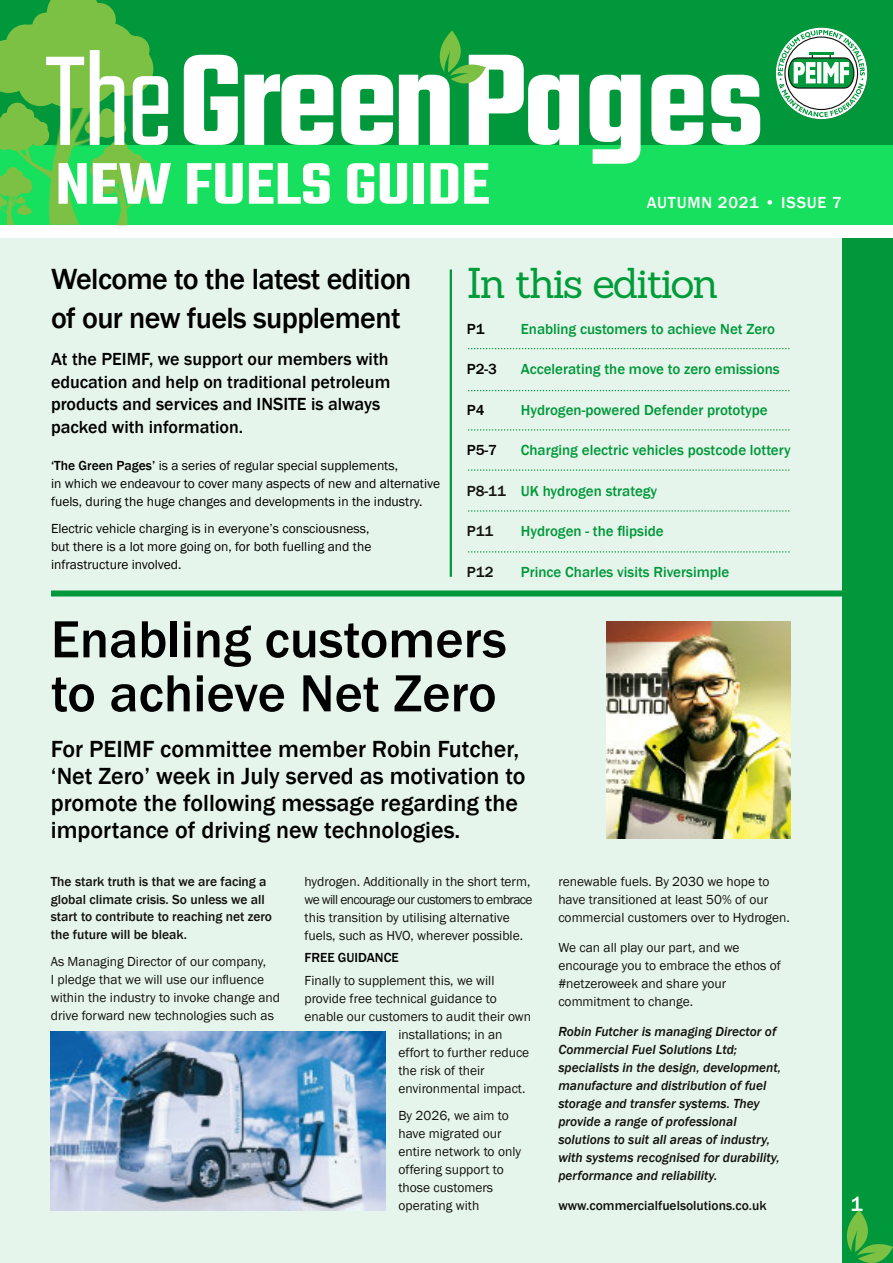
<style>
.page{position:relative;width:893px;height:1263px;background:#e6f5eb}
.page>*{position:absolute;margin:0;border:0;box-sizing:border-box;transform-origin:0 0}
.t1{font:600 141.75px "Teko";letter-spacing:-.005em;color:#fff}
.t2{font:600 63.9px "Teko";color:#fff;scale:1.11 1}
.t3{font:500 54px/54px "Franklin Gothic";color:#000}
.t4{font:42px "Sanchez";letter-spacing:-.055em;color:#009c39}
.t5{font:500 30px/39px "Franklin Gothic";letter-spacing:-.02em;color:#000}
.t6{font:500 24px/27px "Franklin Gothic";color:#000}
.t7{font:500 21px "Franklin Gothic";color:#fff}
.t8{font:500 18px/22.5px "Franklin Gothic";color:#000}
.t9{font:500 16.5px "Franklin Gothic";letter-spacing:.05em;color:#fff}
.t10{font:500 15px "Franklin Gothic";color:#00983a}
.t11{font:500 15px "Franklin Gothic";color:#000}
.t12{font:500 15px "Franklin Gothic";color:#12120d}
.t13{font:13.5px/18px "Franklin Gothic";color:#12120d}
.t14{font:13.5px/18px "Franklin Gothic";color:#000}
.t15{font:italic 500 13.5px/18px "Franklin Gothic";color:#12120d}
.t16{font:500 13.5px/17.7px "Franklin Gothic";color:#12120d}
.t17{font:500 13.5px "Franklin Gothic";color:#000}
.t18{font:10.5px "Franklin Gothic";color:#12120d}
.s1{font-weight:300}
.s2{font-weight:500}
.s3{color:#12120d}
.s4{color:#00983a}
</style>
<div class="page">
<div style="left:0;top:0;width:893px;height:225px;background:#16e05d"></div>
<div style="left:0;top:0;width:893px;height:145px;background:#00983a"></div>
<svg style="left:776px;top:28px;width:91px;height:91px"></svg>
<hr style="left:809px;top:53px;width:24px;height:2px;background:#00983a">
<div style="left:0;top:225px;width:893px;height:13px;background:#fff"></div>
<svg style="left:469px;top:469px;width:321px;height:2px"></svg>
<svg style="left:469px;top:510px;width:321px;height:2px"></svg>
<svg style="left:469px;top:551px;width:321px;height:2px"></svg>
<svg style="left:469px;top:348px;width:321px;height:1px"></svg>
<svg style="left:469px;top:390px;width:321px;height:1px"></svg>
<svg style="left:469px;top:429px;width:321px;height:2px"></svg>
<div style="left:842px;top:238px;width:51px;height:1025px;background:#00983a"></div>
<div style="left:51px;top:590px;width:791px;height:6px;background:#00983a"></div>
<svg style="left:0;top:0;width:153px;height:225px"></svg>
<svg style="left:439px;top:30px;width:47px;height:54px"></svg>
<svg style="left:846px;top:1210px;width:47px;height:53px"></svg>
<hr style="left:450px;top:269px;width:2px;height:308px;background:#00983a">
<img style="left:606px;top:621px;width:184px;height:218px">
<img style="left:50px;top:1031px;width:336px;height:180px">
<h1 class="t1" style="left:45px;top:9px;width:720px"><span class="s1">The</span>GreenPages</h1>
<h2 class="t2" style="left:55px;top:142px;width:393px">NEW FUELS GUIDE</h2>
<p class="t9" style="left:647px;top:196px;width:197px">AUTUMN 2021 • ISSUE 7</p>
<h3 class="t5" style="left:51px;top:261px;width:362px">Welcome to the latest edition of our new fuels supplement</h3>
<h3 class="t8" style="left:51px;top:349px;width:341px">At the PEIMF, we support our members with education and help on traditional petroleum products and services and INSITE is always packed with information.</h3>
<p class="t14" style="left:51px;top:458px;width:391px"><span class="s2">‘The Green Pages’</span> is a series of regular special supplements,<br>in which we endeavour to cover many aspects of new and alternative fuels, during the huge changes and developments in the industry.</p>
<p class="t14" style="left:51px;top:521px;width:322px">Electric vehicle charging is in everyone’s consciousness, but there is a lot more going on, for both fuelling and the infrastructure involved.</p>
<h3 class="t4" style="left:467px;top:267px;width:253px">In this edition</h3>
<p class="t11" style="left:467px;top:323px;width:19px">P1</p>
<p class="t10" style="left:521px;top:323px;width:256px">Enabling customers to achieve Net Zero</p>
<p class="t11" style="left:467px;top:364px;width:32px">P2-3</p>
<p class="t10" style="left:521px;top:364px;width:260px">Accelerating the move to zero emissions</p>
<p class="t11" style="left:467px;top:404px;width:19px">P4</p>
<p class="t10" style="left:521px;top:404px;width:248px">Hydrogen-powered Defender prototype</p>
<p class="t11" style="left:467px;top:445px;width:32px">P5-7</p>
<p class="t10" style="left:521px;top:445px;width:271px">Charging electric vehicles postcode lottery</p>
<p class="t10" style="left:467px;top:485px;width:192px"><span class="s3">P8-11</span> UK hydrogen strategy</p>
<p class="t12" style="left:467px;top:526px;width:28px">P11</p>
<p class="t10" style="left:521px;top:526px;width:144px">Hydrogen - the flipside</p>
<p class="t12" style="left:467px;top:566px;width:28px">P12</p>
<p class="t10" style="left:521px;top:566px;width:210px">Prince Charles visits Riversimple</p>
<h3 class="t3" style="left:51px;top:616px;width:457px">Enabling customers to achieve Net Zero</h3>
<h3 class="t6" style="left:51px;top:738px;width:476px">For PEIMF committee member Robin Futcher, ‘Net Zero’ week in July served as motivation to promote the following message regarding the importance of driving new technologies.</h3>
<p class="t16" style="left:51px;top:873px;width:223px">The stark truth is that we are facing a global climate crisis. So unless we all start to contribute to reaching net zero the future will be bleak.</p>
<p class="t13" style="left:51px;top:953px;width:231px">As Managing Director of our company,<br>I pledge that we will use our influence within the industry to invoke change and drive forward new technologies such as</p>
<p class="t13" style="left:305px;top:873px;width:230px">hydrogen. Additionally in the short term, we will encourage our customers to embrace this transition by utilising alternative fuels, such as HVO, wherever possible.</p>
<p class="t17" style="left:305px;top:953px;width:96px">FREE GUIDANCE</p>
<p class="t13" style="left:305px;top:972px;width:191px">Finally to supplement this, we will</p>
<p class="t13" style="left:305px;top:990px;width:194px">provide free technical guidance to</p>
<p class="t13" style="left:305px;top:1008px;width:228px">enable our customers to audit their own</p>
<p class="t13" style="left:398px;top:1026px;width:106px">installations; in an</p>
<p class="t13" style="left:398px;top:1044px;width:132px">effort to further reduce</p>
<p class="t13" style="left:398px;top:1062px;width:88px">the risk of their</p>
<p class="t13" style="left:398px;top:1080px;width:128px">environmental impact.</p>
<p class="t13" style="left:398px;top:1107px;width:124px">By 2026, we aim to have migrated our entire network to only offering support to those customers operating with</p>
<p class="t13" style="left:558px;top:873px;width:233px">renewable fuels. By 2030 we hope to have transitioned at least 50% of our commercial customers over to Hydrogen.</p>
<p class="t13" style="left:558px;top:939px;width:224px">We can all play our part, and we encourage you to embrace the ethos of #netzeroweek and share your commitment to change.</p>
<p class="t15" style="left:558px;top:1023px;width:224px">Robin Futcher is managing Director of Commercial Fuel Solutions Ltd; specialists in the design, development, manufacture and distribution of fuel storage and transfer systems. They provide a range of professional solutions to suit all areas of industry, with systems recognised for durability, performance and reliability.</p>
<p class="t16" style="left:558px;top:1197px;width:210px">www.commercialfuelsolutions.co.uk</p>
<p class="t18" style="left:638px;top:1205px;width:192px"><span class="s2">Insite</span> Autumn 2021 • Issue 92 <span class="s4">• Page 25</span></p>
<h3 class="t7" style="left:850px;top:1196px;width:14px">1</h3>
</div>
